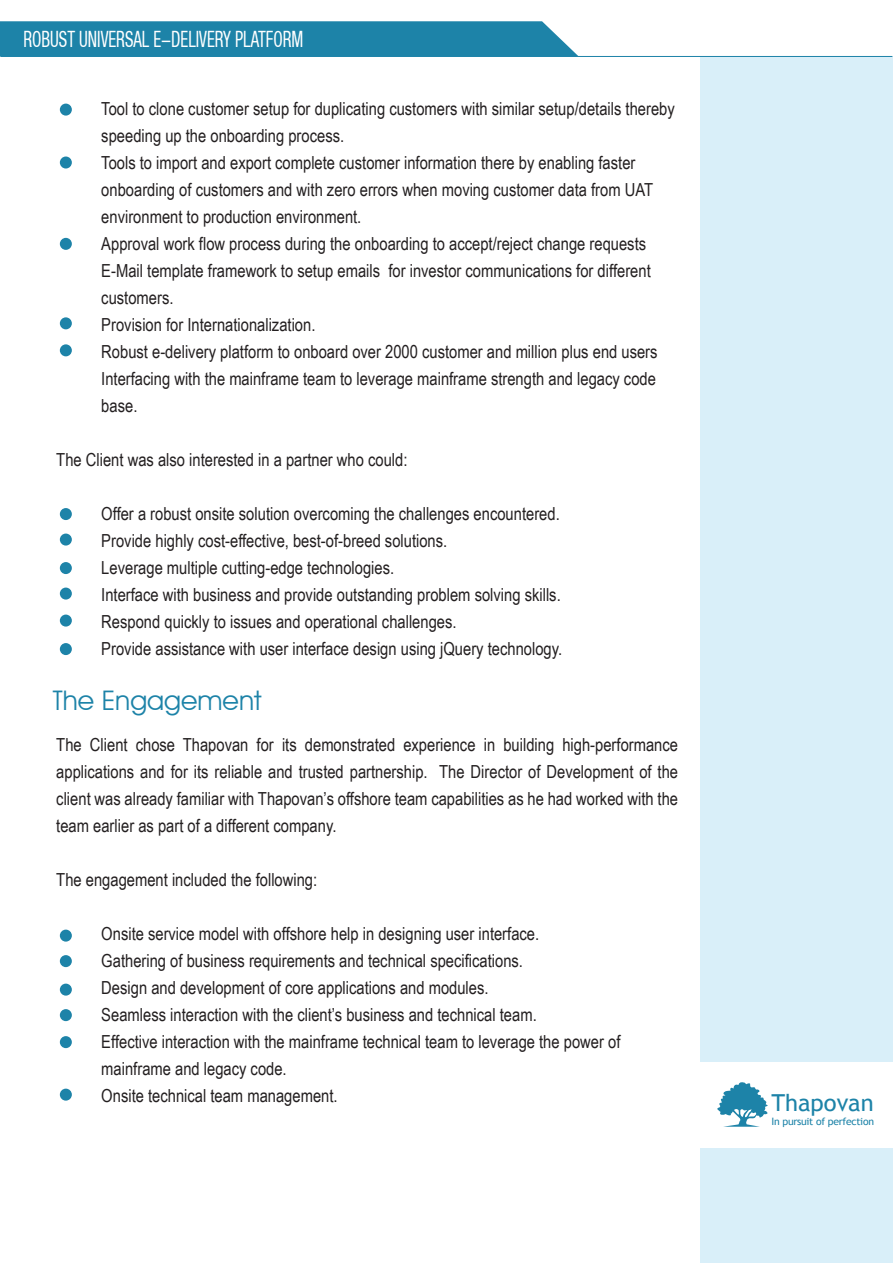
<style>
.page{position:relative;width:893px;height:1263px;background:#fff}
.page>*{position:absolute;margin:0;border:0;box-sizing:border-box;transform-origin:0 0}
.t1{font:27px "Avant Garde IT Cby BT";color:#1d83a8}
.t2{font:23.4px "Trebuchet MS";color:#1d83a8}
.t3{font:condensed 22.5px "Helvetica Neue LT";color:#fff;scale:.75 1}
.t4{font:18px/27px "Arial Narrow";color:#231f20}
.t5{font:10.2px "Trebuchet MS";letter-spacing:-.025em;color:#1d83a8}
</style>
<div class="page">
<div style="left:60px;top:104px;width:12px;height:12px;background:#1d83a8;border-radius:50%"></div>
<div style="left:60px;top:157px;width:12px;height:12px;background:#1d83a8;border-radius:50%"></div>
<div style="left:60px;top:238px;width:12px;height:12px;background:#1d83a8;border-radius:50%"></div>
<div style="left:60px;top:317px;width:12px;height:12px;background:#1d83a8;border-radius:50%"></div>
<div style="left:60px;top:344px;width:12px;height:12px;background:#1d83a8;border-radius:50%"></div>
<div style="left:60px;top:508px;width:12px;height:12px;background:#1d83a8;border-radius:50%"></div>
<div style="left:60px;top:534px;width:12px;height:12px;background:#1d83a8;border-radius:50%"></div>
<div style="left:60px;top:562px;width:12px;height:12px;background:#1d83a8;border-radius:50%"></div>
<div style="left:60px;top:588px;width:12px;height:12px;background:#1d83a8;border-radius:50%"></div>
<div style="left:60px;top:615px;width:12px;height:12px;background:#1d83a8;border-radius:50%"></div>
<div style="left:60px;top:643px;width:12px;height:12px;background:#1d83a8;border-radius:50%"></div>
<div style="left:60px;top:930px;width:12px;height:12px;background:#1d83a8;border-radius:50%"></div>
<div style="left:60px;top:955px;width:12px;height:12px;background:#1d83a8;border-radius:50%"></div>
<div style="left:60px;top:984px;width:12px;height:12px;background:#1d83a8;border-radius:50%"></div>
<div style="left:60px;top:1009px;width:12px;height:12px;background:#1d83a8;border-radius:50%"></div>
<div style="left:60px;top:1036px;width:12px;height:12px;background:#1d83a8;border-radius:50%"></div>
<div style="left:60px;top:1089px;width:12px;height:12px;background:#1d83a8;border-radius:50%"></div>
<div style="left:0;top:21px;width:579px;height:35px;background:#1d83a8"></div>
<hr style="left:1px;top:56px;width:891px;height:1px;background:#1d83a8">
<div style="left:700px;top:58px;width:192px;height:1205px;background:#d9eff9"></div>
<div style="left:700px;top:1062px;width:193px;height:85px;background:#fff"></div>
<svg style="left:717px;top:1082px;width:51px;height:45px"></svg>
<p class="t3" style="left:23px;top:26px;width:375px">ROBUST UNIVERSAL E-DELIVERY PLATFORM</p>
<p class="t4" style="left:101px;top:95px;width:575px">Tool to clone customer setup for duplicating customers with similar setup/details thereby speeding up the onboarding process.<br>Tools to import and export complete customer information there by enabling faster onboarding of customers and with zero errors when moving customer data from UAT environment to production environment.<br>Approval work flow process during the onboarding to accept/reject change requests E-Mail template framework to setup emails for investor communications for different customers.<br>Provision for Internationalization.<br>Robust e-delivery platform to onboard over 2000 customer and million plus end users Interfacing with the mainframe team to leverage mainframe strength and legacy code base.</p>
<p class="t4" style="left:56px;top:446px;width:353px">The Client was also interested in a partner who could:</p>
<p class="t4" style="left:101px;top:500px;width:462px">Offer a robust onsite solution overcoming the challenges encountered.<br>Provide highly cost-effective, best-of-breed solutions.<br>Leverage multiple cutting-edge technologies.<br>Interface with business and provide outstanding problem solving skills.<br>Respond quickly to issues and operational challenges.<br>Provide assistance with user interface design using jQuery technology.</p>
<h1 class="t1" style="left:53px;top:684px;width:210px">The Engagement</h1>
<p class="t4" style="left:56px;top:731px;width:623px;text-align:justify">The Client chose Thapovan for its demonstrated experience in building high-performance applications and for its reliable and trusted partnership. The Director of Development of the client was already familiar with Thapovan’s offshore team capabilities as he had worked with the team earlier as part of a different company.</p>
<p class="t4" style="left:56px;top:866px;width:262px">The engagement included the following:</p>
<p class="t4" style="left:101px;top:920px;width:521px">Onsite service model with offshore help in designing user interface.<br>Gathering of business requirements and technical specifications.<br>Design and development of core applications and modules.<br>Seamless interaction with the client’s business and technical team.<br>Effective interaction with the mainframe technical team to leverage the power of mainframe and legacy code.<br>Onsite technical team management.</p>
<p class="t2" style="left:771px;top:1088px;width:104px">Thapovan</p>
<p class="t5" style="left:771px;top:1115px;width:104px">In pursuit of perfection</p>
</div>
